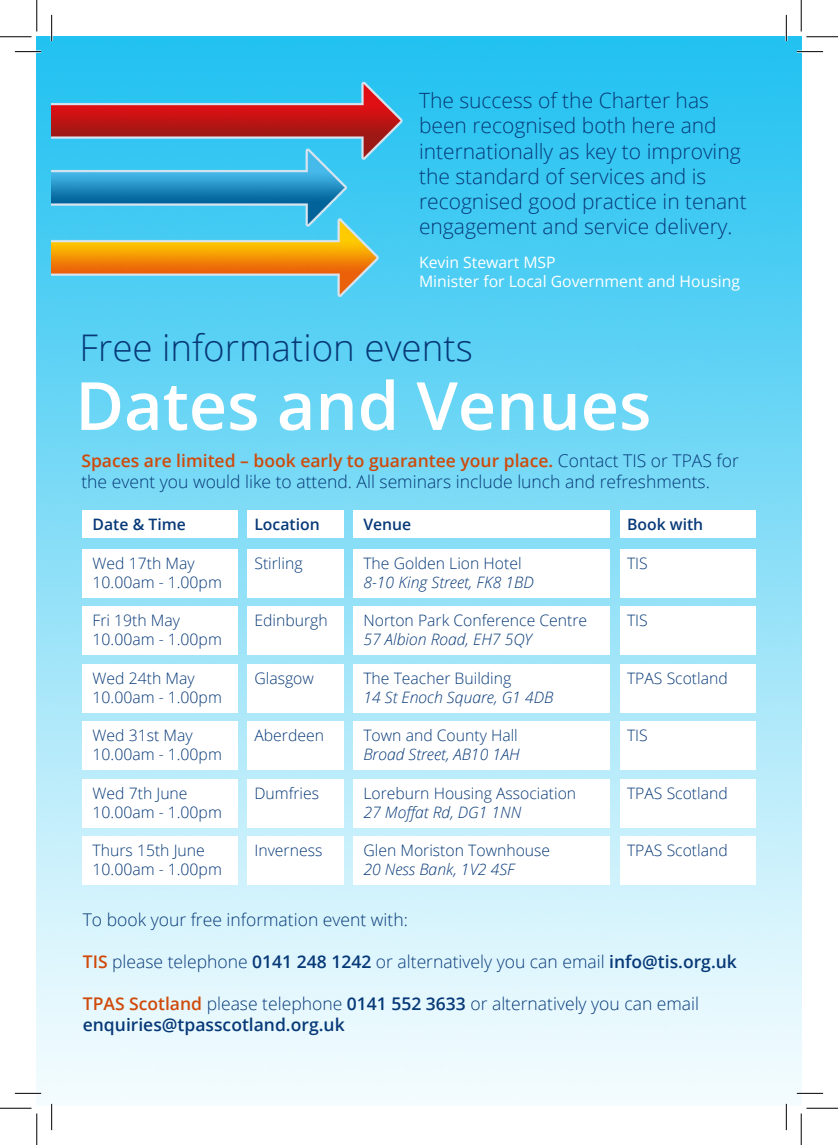
<style>
.page{position:relative;width:838px;height:1145px;background:#fff}
.page>*{position:absolute;margin:0;border:0;box-sizing:border-box;transform-origin:0 0}
.t1{font:600 66.5px "Open Sans";color:#fff}
.t2{font:300 36.75px "Open Sans";color:#073978}
.t3{font:300 21px/25.2px "Open Sans";color:#073978}
.t4{font:300 17.5px/21px "Open Sans";color:#073978}
.t5{font:300 15.75px/18.9px "Open Sans";color:#073978}
.t6{font:italic 300 15.75px "Open Sans";color:#073978}
.t7{font:15.75px/18.9px "Open Sans";color:#fff}
.t8{font:600 15.75px "Open Sans";color:#073978}
.s1{font-weight:600;color:#cf4a0a}
.s2{font-weight:600}
</style>
<div class="page">
<img style="left:37px;top:37px;width:764px;height:1069px">
<img style="left:52px;top:81px;width:633px;height:216px">
<div style="left:83px;top:549px;width:155px;height:49px;background:#fff"></div>
<div style="left:247px;top:549px;width:97px;height:49px;background:#fff"></div>
<div style="left:353px;top:549px;width:257px;height:49px;background:#fff"></div>
<div style="left:619px;top:549px;width:136px;height:49px;background:#fff"></div>
<div style="left:83px;top:607px;width:155px;height:48px;background:#fff"></div>
<div style="left:247px;top:607px;width:97px;height:48px;background:#fff"></div>
<div style="left:353px;top:607px;width:257px;height:48px;background:#fff"></div>
<div style="left:619px;top:607px;width:136px;height:48px;background:#fff"></div>
<div style="left:83px;top:664px;width:155px;height:49px;background:#fff"></div>
<div style="left:247px;top:664px;width:97px;height:49px;background:#fff"></div>
<div style="left:353px;top:664px;width:257px;height:49px;background:#fff"></div>
<div style="left:619px;top:664px;width:136px;height:49px;background:#fff"></div>
<div style="left:83px;top:722px;width:155px;height:48px;background:#fff"></div>
<div style="left:247px;top:722px;width:97px;height:48px;background:#fff"></div>
<div style="left:353px;top:722px;width:257px;height:48px;background:#fff"></div>
<div style="left:619px;top:722px;width:136px;height:48px;background:#fff"></div>
<div style="left:83px;top:779px;width:155px;height:49px;background:#fff"></div>
<div style="left:247px;top:779px;width:97px;height:49px;background:#fff"></div>
<div style="left:353px;top:779px;width:257px;height:49px;background:#fff"></div>
<div style="left:619px;top:779px;width:136px;height:49px;background:#fff"></div>
<div style="left:83px;top:836px;width:155px;height:49px;background:#fff"></div>
<div style="left:247px;top:836px;width:97px;height:49px;background:#fff"></div>
<div style="left:353px;top:836px;width:257px;height:49px;background:#fff"></div>
<div style="left:619px;top:836px;width:136px;height:49px;background:#fff"></div>
<div style="left:83px;top:510px;width:155px;height:27px;background:#fff"></div>
<div style="left:247px;top:510px;width:97px;height:27px;background:#fff"></div>
<div style="left:353px;top:510px;width:257px;height:27px;background:#fff"></div>
<div style="left:619px;top:510px;width:136px;height:27px;background:#fff"></div>
<hr style="left:15px;top:51px;width:26px;height:2px;background:#fff">
<hr style="left:796px;top:51px;width:27px;height:2px;background:#fff">
<hr style="left:15px;top:1092px;width:26px;height:2px;background:#fff">
<hr style="left:796px;top:1092px;width:27px;height:2px;background:#fff">
<hr style="left:51px;top:15px;width:2px;height:26px;background:#fff">
<hr style="left:51px;top:1104px;width:2px;height:26px;background:#fff">
<hr style="left:785px;top:15px;width:2px;height:26px;background:#fff">
<hr style="left:785px;top:1104px;width:2px;height:26px;background:#fff">
<svg style="left:15px;top:51px;width:26px;height:1px"></svg>
<svg style="left:796px;top:51px;width:27px;height:1px"></svg>
<svg style="left:15px;top:1093px;width:26px;height:1px"></svg>
<svg style="left:796px;top:1093px;width:27px;height:1px"></svg>
<svg style="left:51px;top:15px;width:1px;height:26px"></svg>
<svg style="left:51px;top:1104px;width:1px;height:26px"></svg>
<svg style="left:786px;top:15px;width:1px;height:26px"></svg>
<svg style="left:786px;top:1104px;width:1px;height:26px"></svg>
<hr style="left:0;top:36px;width:32px;height:1px;background:#000">
<hr style="left:806px;top:36px;width:31px;height:1px;background:#000">
<hr style="left:0;top:1108px;width:32px;height:1px;background:#000">
<hr style="left:806px;top:1108px;width:31px;height:1px;background:#000">
<hr style="left:36px;top:0;width:1px;height:31px;background:#000">
<hr style="left:36px;top:1113px;width:1px;height:32px;background:#000">
<hr style="left:800px;top:0;width:1px;height:31px;background:#000">
<hr style="left:800px;top:1113px;width:1px;height:32px;background:#000">
<p class="t3" style="left:419px;top:87px;width:329px">The success of the Charter has been recognised both here and internationally as key to improving the standard of services and is recognised good practice in tenant engagement and service delivery.</p>
<p class="t7" style="left:419px;top:252px;width:323px">Kevin Stewart MSP<br>Minister for Local Government and Housing</p>
<p class="t2" style="left:80px;top:322px;width:395px">Free information events</p>
<p class="t1" style="left:75px;top:360px;width:577px">Dates and Venues</p>
<p class="t4" style="left:81px;top:449px;width:659px"><span class="s1">Spaces are limited – book early to guarantee your place.</span> Contact TIS or TPAS for the event you would like to attend. All seminars include lunch and refreshments.</p>
<p class="t8" style="left:93px;top:513px;width:95px">Date &amp; Time</p>
<p class="t8" style="left:254px;top:513px;width:67px">Location</p>
<p class="t8" style="left:363px;top:513px;width:49px">Venue</p>
<p class="t8" style="left:627px;top:513px;width:78px">Book with</p>
<p class="t5" style="left:93px;top:553px;width:103px">Wed 17th May</p>
<p class="t5" style="left:93px;top:572px;width:131px">10.00am - 1.00pm</p>
<p class="t5" style="left:254px;top:553px;width:50px">Stirling</p>
<p class="t5" style="left:363px;top:553px;width:160px">The Golden Lion Hotel</p>
<p class="t6" style="left:363px;top:571px;width:172px">8-10 King Street, FK8 1BD</p>
<p class="t5" style="left:627px;top:553px;width:22px">TIS</p>
<p class="t5" style="left:93px;top:611px;width:131px">Fri 19th May<br>10.00am - 1.00pm</p>
<p class="t5" style="left:254px;top:611px;width:75px">Edinburgh</p>
<p class="t5" style="left:363px;top:611px;width:225px">Norton Park Conference Centre</p>
<p class="t6" style="left:363px;top:629px;width:170px">57 Albion Road, EH7 5QY</p>
<p class="t5" style="left:627px;top:611px;width:22px">TIS</p>
<p class="t5" style="left:93px;top:668px;width:103px">Wed 24th May</p>
<p class="t5" style="left:93px;top:687px;width:131px">10.00am - 1.00pm</p>
<p class="t5" style="left:254px;top:668px;width:61px">Glasgow</p>
<p class="t5" style="left:363px;top:668px;width:149px">The Teacher Building</p>
<p class="t6" style="left:363px;top:686px;width:191px">14 St Enoch Square, G1 4DB</p>
<p class="t5" style="left:627px;top:668px;width:102px">TPAS Scotland</p>
<p class="t5" style="left:93px;top:726px;width:102px">Wed 31st May</p>
<p class="t5" style="left:93px;top:745px;width:131px">10.00am - 1.00pm</p>
<p class="t5" style="left:254px;top:726px;width:71px">Aberdeen</p>
<p class="t5" style="left:363px;top:726px;width:156px">Town and County Hall</p>
<p class="t6" style="left:363px;top:744px;width:158px">Broad Street, AB10 1AH</p>
<p class="t5" style="left:627px;top:726px;width:22px">TIS</p>
<p class="t5" style="left:93px;top:783px;width:96px">Wed 7th June</p>
<p class="t5" style="left:93px;top:802px;width:131px">10.00am - 1.00pm</p>
<p class="t5" style="left:254px;top:783px;width:66px">Dumfries</p>
<p class="t5" style="left:363px;top:783px;width:214px">Loreburn Housing Association</p>
<p class="t6" style="left:363px;top:801px;width:159px">27 Moffat Rd, DG1 1NN</p>
<p class="t5" style="left:627px;top:783px;width:102px">TPAS Scotland</p>
<p class="t5" style="left:93px;top:841px;width:114px">Thurs 15th June</p>
<p class="t5" style="left:93px;top:859px;width:131px">10.00am - 1.00pm</p>
<p class="t5" style="left:254px;top:841px;width:69px">Inverness</p>
<p class="t5" style="left:363px;top:841px;width:188px">Glen Moriston Townhouse</p>
<p class="t6" style="left:363px;top:858px;width:153px">20 Ness Bank, 1V2 4SF</p>
<p class="t5" style="left:627px;top:841px;width:102px">TPAS Scotland</p>
<p class="t4" style="left:83px;top:909px;width:326px">To book your free information event with:</p>
<p class="t4" style="left:83px;top:951px;width:655px"><span class="s1">TIS</span> please telephone <span class="s2">0141 248 1242</span> or alternatively you can email <span class="s2">info@tis.org.uk</span></p>
<p class="t4" style="left:83px;top:993px;width:617px"><span class="s1">TPAS Scotland</span> please telephone <span class="s2">0141 552 3633</span> or alternatively you can email <span class="s2">enquiries@tpasscotland.org.uk</span></p>
</div>
